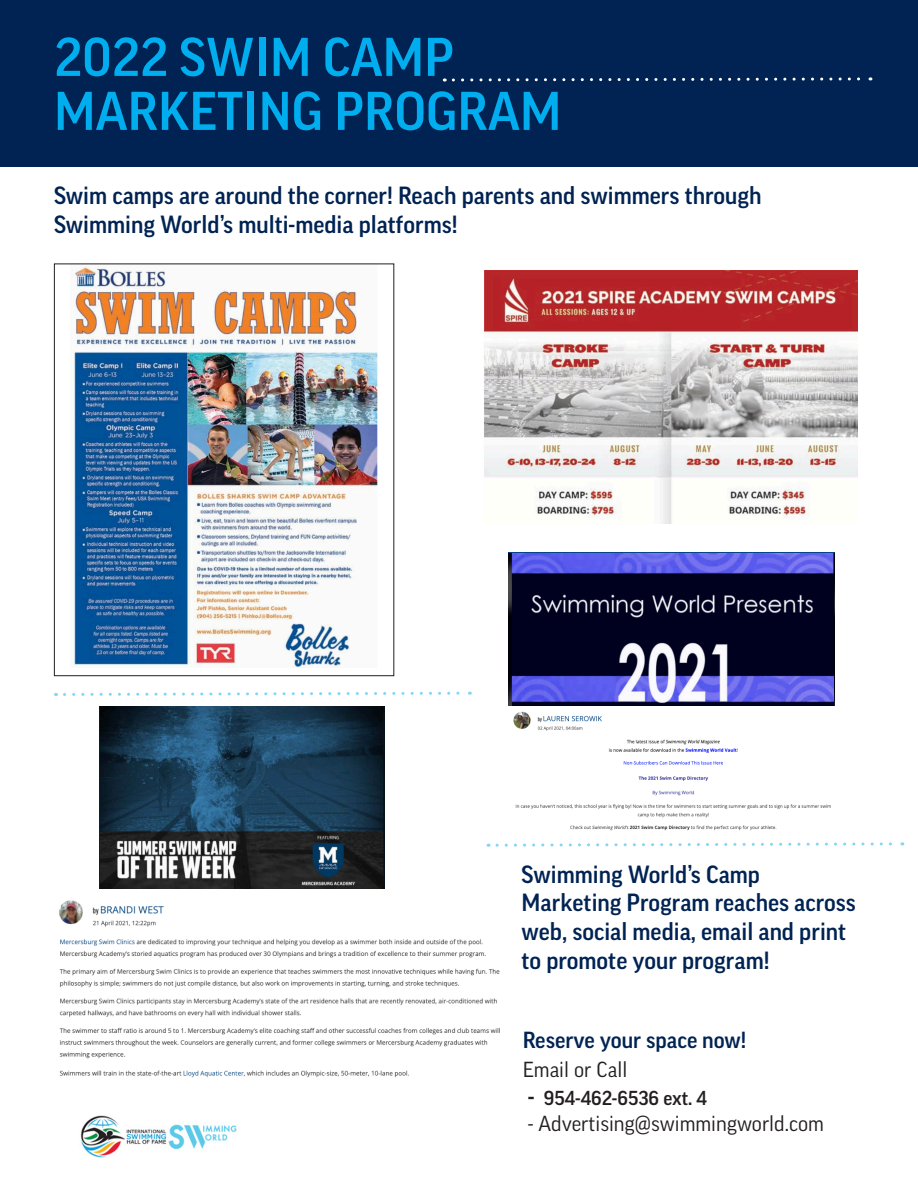
<style>
.page{position:relative;width:918px;height:1188px;background:#fff}
.page>*{position:absolute;margin:0;border:0;box-sizing:border-box;transform-origin:0 0}
.t1{font:500 52.5px "Good Pro";color:#00aeef}
.t2{font:500 24px/28.8px "Good Pro";color:#012353}
.t3{font:500 22.5px "Good Pro";color:#012353}
.t4{font:21px "Good Pro";color:#231f20}
.t5{font:500 19.5px "Good Pro";color:#231f20}
.s1{font-size:24px}
</style>
<div class="page">
<div style="left:0;top:0;width:918px;height:166px;background:#012353"></div>
<svg style="left:444px;top:77px;width:427px;height:5px"></svg>
<img style="left:72px;top:266px;width:305px;height:402px">
<div style="left:54px;top:264px;width:340px;height:412px;border:1px solid #231f20"></div>
<img style="left:484px;top:270px;width:373px;height:254px">
<svg style="left:56px;top:691px;width:414px;height:5px"></svg>
<img style="left:509px;top:552px;width:326px;height:153px">
<img style="left:513px;top:712px;width:318px;height:119px">
<svg style="left:488px;top:842px;width:415px;height:5px"></svg>
<img style="left:80px;top:1115px;width:157px;height:43px">
<img style="left:100px;top:706px;width:285px;height:183px">
<img style="left:59px;top:900px;width:441px;height:178px">
<p class="t1" style="left:54px;top:27px;width:401px">2022 SWIM CAMP</p>
<p class="t1" style="left:54px;top:81px;width:509px">MARKETING PROGRAM</p>
<p class="t2" style="left:54px;top:181px;width:709px">Swim camps are around the corner! Reach parents and swimmers through</p>
<p class="t2" style="left:54px;top:210px;width:405px">Swimming World’s multi-media platforms!</p>
<p class="t2" style="left:522px;top:860px;width:240px">Swimming World’s Camp</p>
<p class="t2" style="left:522px;top:888px;width:336px">Marketing Program reaches across</p>
<p class="t2" style="left:522px;top:917px;width:326px">web, social media, email and print to promote your program!</p>
<p class="t3" style="left:523px;top:1027px;width:225px">Reserve your space now!</p>
<p class="t4" style="left:523px;top:1057px;width:106px">Email or Call</p>
<p class="t5" style="left:528px;top:1087px;width:181px"><span class="s1">-</span> 954-462-6536 ext. 4</p>
<p class="t4" style="left:528px;top:1111px;width:298px">- Advertising@swimmingworld.com</p>
</div>
